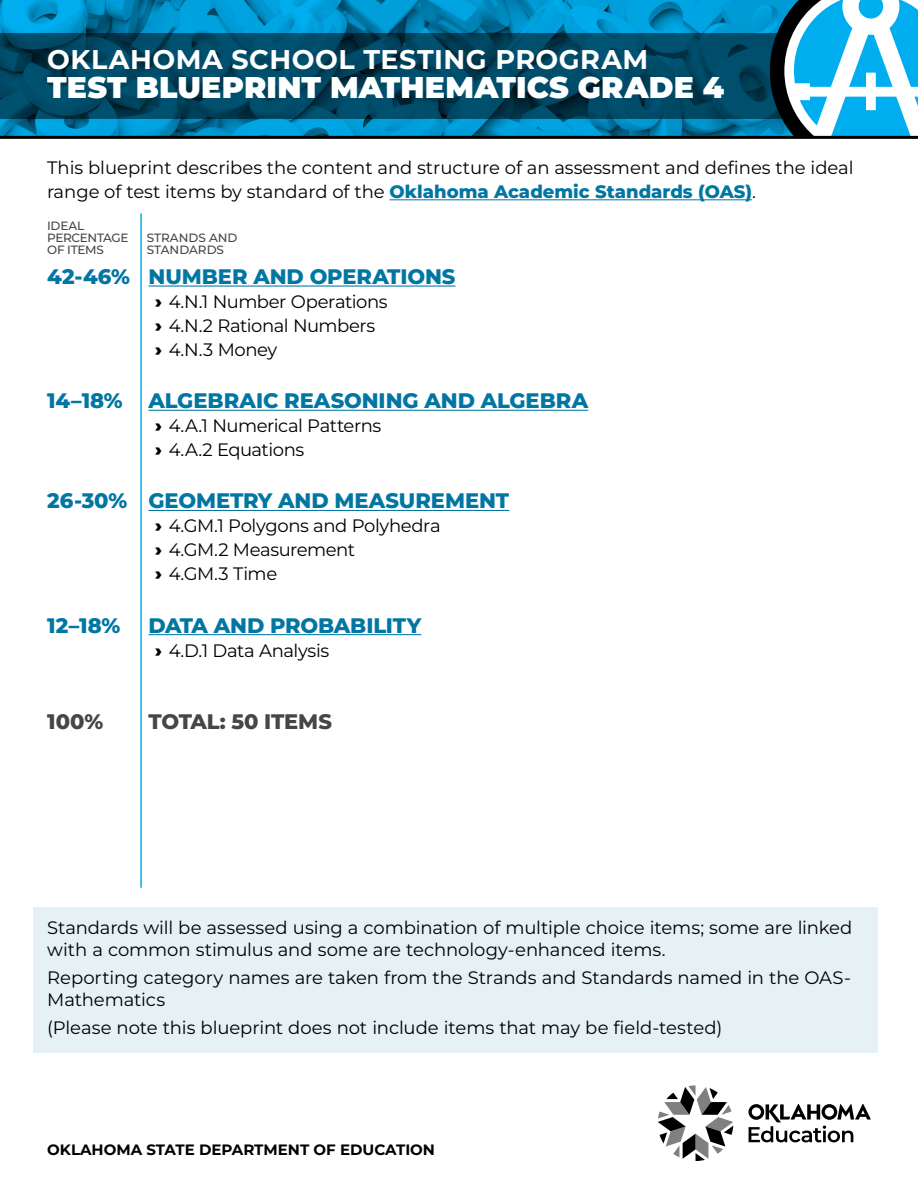
<style>
.page{position:relative;width:918px;height:1188px;background:#fff}
.page>*{position:absolute;margin:0;border:0;box-sizing:border-box;transform-origin:0 0}
.t1{font:900 30px "Montserrat";letter-spacing:.005em;color:#fff}
.t2{font:700 27px "Montserrat";letter-spacing:.02em;color:#fff}
.t3{font:800 21px "Montserrat";letter-spacing:-.005em;color:#0076a3}
.t4{font:800 21px "Montserrat";letter-spacing:-.005em;color:#464547}
.t5{font:18px/24px "Montserrat";letter-spacing:-.01em;color:#000}
.t6{font:700 15px "Montserrat";color:#000}
.t7{font:500 12px/12px "Montserrat";letter-spacing:-.015em;color:#464547}
.s1{font-weight:800;color:#0076a3}
.s2{font-weight:900}
</style>
<div class="page">
<svg style="left:0;top:0;width:770px;height:136px;background:#006186"></svg>
<svg style="left:770px;top:0;width:148px;height:136px"></svg>
<hr style="left:0;top:136px;width:918px;height:3px;background:#000">
<hr style="left:390px;top:199px;width:362px;height:1px;background:#0076a3">
<hr style="left:148px;top:286px;width:308px;height:1px;background:#0076a3">
<hr style="left:148px;top:410px;width:440px;height:1px;background:#0076a3">
<hr style="left:148px;top:510px;width:361px;height:1px;background:#0076a3">
<hr style="left:148px;top:634px;width:273px;height:1px;background:#0076a3">
<hr style="left:140px;top:213px;width:2px;height:675px;background:#00aeef">
<div style="left:33px;top:908px;width:845px;height:145px;background:#e6f1f5"></div>
<svg style="left:658px;top:1085px;width:75px;height:76px"></svg>
<svg style="left:748px;top:1104px;width:123px;height:38px"></svg>
<h2 class="t2" style="left:47px;top:42px;width:603px">OKLAHOMA SCHOOL TESTING PROGRAM</h2>
<h1 class="t1" style="left:47px;top:68px;width:679px">TEST BLUEPRINT MATHEMATICS GRADE 4</h1>
<p class="t5" style="left:47px;top:155px;width:808px">This blueprint describes the content and structure of an assessment and defines the ideal range of test items by standard of the <span class="s1">Oklahoma Academic Standards (OAS)</span>.</p>
<p class="t7" style="left:47px;top:219px;width:83px">IDEAL<br>PERCENTAGE<br>OF ITEMS</p>
<p class="t7" style="left:147px;top:231px;width:92px">STRANDS AND<br>STANDARDS</p>
<p class="t3" style="left:47px;top:263px;width:410px">42-46% NUMBER AND OPERATIONS</p>
<p class="t5" style="left:155px;top:289px;width:234px"><span class="s2">›</span> 4.N.1 Number Operations <span class="s2">›</span> 4.N.2 Rational Numbers<br><span class="s2">›</span> 4.N.3 Money</p>
<p class="t3" style="left:47px;top:387px;width:543px">14–18% ALGEBRAIC REASONING AND ALGEBRA</p>
<p class="t5" style="left:155px;top:413px;width:228px"><span class="s2">›</span> 4.A.1 Numerical Patterns <span class="s2">›</span> 4.A.2 Equations</p>
<p class="t3" style="left:47px;top:487px;width:463px">26-30% GEOMETRY AND MEASUREMENT</p>
<p class="t5" style="left:155px;top:513px;width:287px"><span class="s2">›</span> 4.GM.1 Polygons and Polyhedra <span class="s2">›</span> 4.GM.2 Measurement<br><span class="s2">›</span> 4.GM.3 Time</p>
<p class="t3" style="left:47px;top:611px;width:74px">12–18%</p>
<p class="t3" style="left:149px;top:611px;width:274px">DATA AND PROBABILITY</p>
<p class="t5" style="left:155px;top:638px;width:176px"><span class="s2">›</span> 4.D.1 Data Analysis</p>
<p class="t4" style="left:47px;top:708px;width:57px">100%</p>
<p class="t4" style="left:148px;top:708px;width:185px">TOTAL: 50 ITEMS</p>
<p class="t5" style="left:47px;top:917px;width:807px;line-height:21.6px">Standards will be assessed using a combination of multiple choice items; some are linked with a common stimulus and some are technology-enhanced items.</p>
<p class="t5" style="left:47px;top:967px;width:805px;line-height:21.6px">Reporting category names are taken from the Strands and Standards named in the OAS-<br>Mathematics</p>
<p class="t5" style="left:47px;top:1015px;width:677px">(Please note this blueprint does not include items that may be field-tested)</p>
<p class="t6" style="left:47px;top:1140px;width:389px">OKLAHOMA STATE DEPARTMENT OF EDUCATION</p>
</div>
